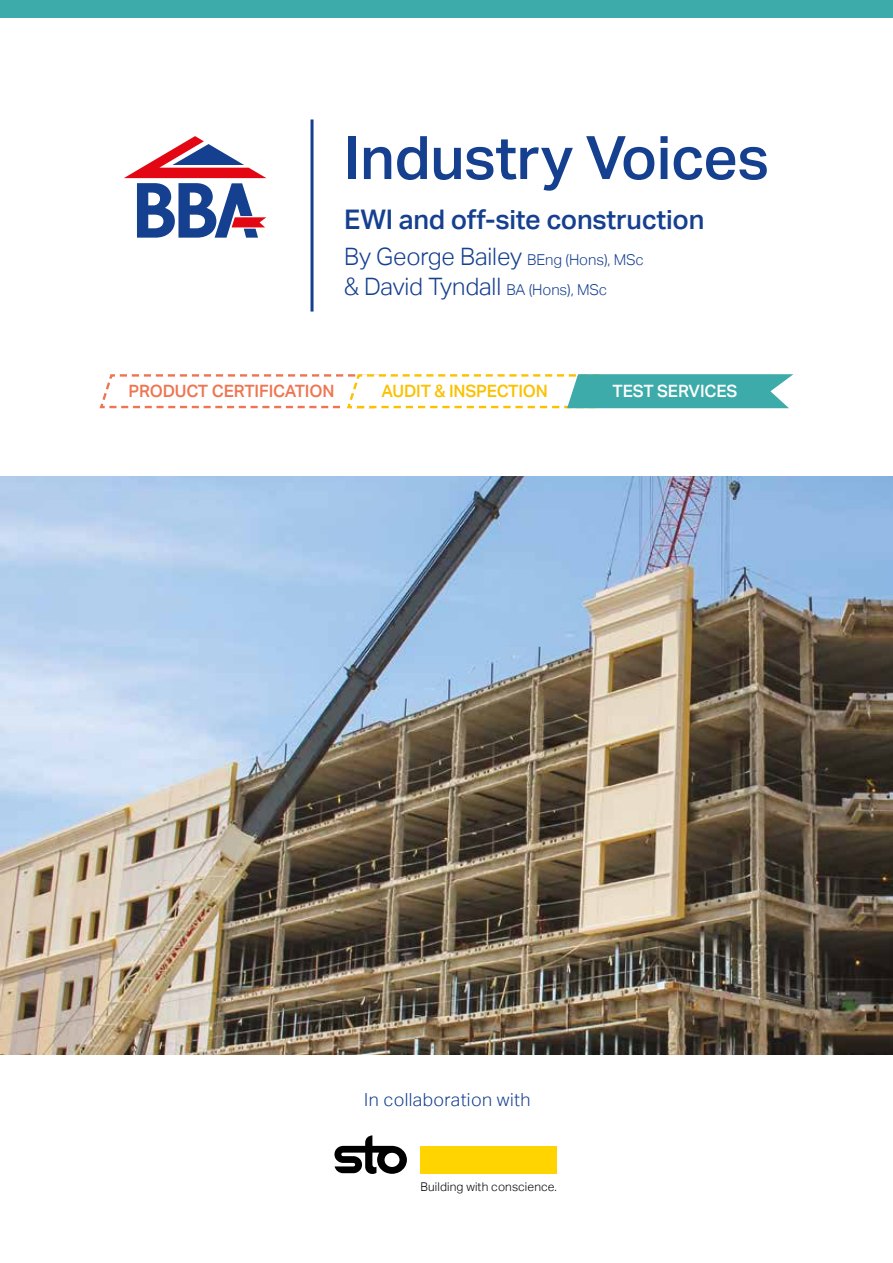
<style>
.page{position:relative;width:893px;height:1263px;background:#fff}
.page>*{position:absolute;margin:0;border:0;box-sizing:border-box;transform-origin:0 0}
.t1{font:500 60px "Aktiv Grotesk";letter-spacing:-.01em;color:#153f8f}
.t2{font:500 27px "Aktiv Grotesk";letter-spacing:-.01em;color:#153f8f}
.t3{font:300 24px/30px "Aktiv Grotesk";letter-spacing:-.005em;color:#153f8f}
.t4{font:300 18px "Aktiv Grotesk";letter-spacing:.02em;color:#153f8f}
.t5{font:500 16.95px "Aktiv Grotesk";letter-spacing:-.01em;color:#ee7551}
.t6{font:500 16.95px "Aktiv Grotesk";letter-spacing:-.01em;color:#fbc100}
.t7{font:500 16.95px "Aktiv Grotesk";letter-spacing:-.01em;color:#fff}
.t8{font:300 12px "Aktiv Grotesk";letter-spacing:.01em;color:#000}
.s1{font-size:15px}
</style>
<div class="page">
<img style="left:0;top:476px;width:893px;height:578px">
<div style="left:0;top:0;width:893px;height:17px;background:#3daba9"></div>
<div style="left:421px;top:1146px;width:136px;height:27px;background:#ffd400"></div>
<svg style="left:334px;top:1135px;width:73px;height:39px"></svg>
<svg style="left:124px;top:136px;width:142px;height:102px"></svg>
<hr style="left:311px;top:119px;width:3px;height:193px;background:#153f8f">
<svg style="left:99px;top:374px;width:694px;height:35px"></svg>
<h1 class="t1" style="left:344px;top:123px;width:426px">Industry Voices</h1>
<p class="t2" style="left:344px;top:204px;width:362px">EWI and off-site construction</p>
<p class="t3" style="left:344px;top:242px;width:301px">By George Bailey <span class="s1">BEng (Hons), MSc </span>&amp; David Tyndall <span class="s1">BA (Hons), MSc</span></p>
<p class="t5" style="left:129px;top:381px;width:207px">PRODUCT CERTIFICATION</p>
<p class="t6" style="left:382px;top:381px;width:168px">AUDIT &amp; INSPECTION</p>
<p class="t7" style="left:612px;top:381px;width:126px">TEST SERVICES</p>
<p class="t4" style="left:364px;top:1089px;width:168px">In collaboration with</p>
<p class="t8" style="left:421px;top:1179px;width:138px">Building with conscience.</p>
</div>
